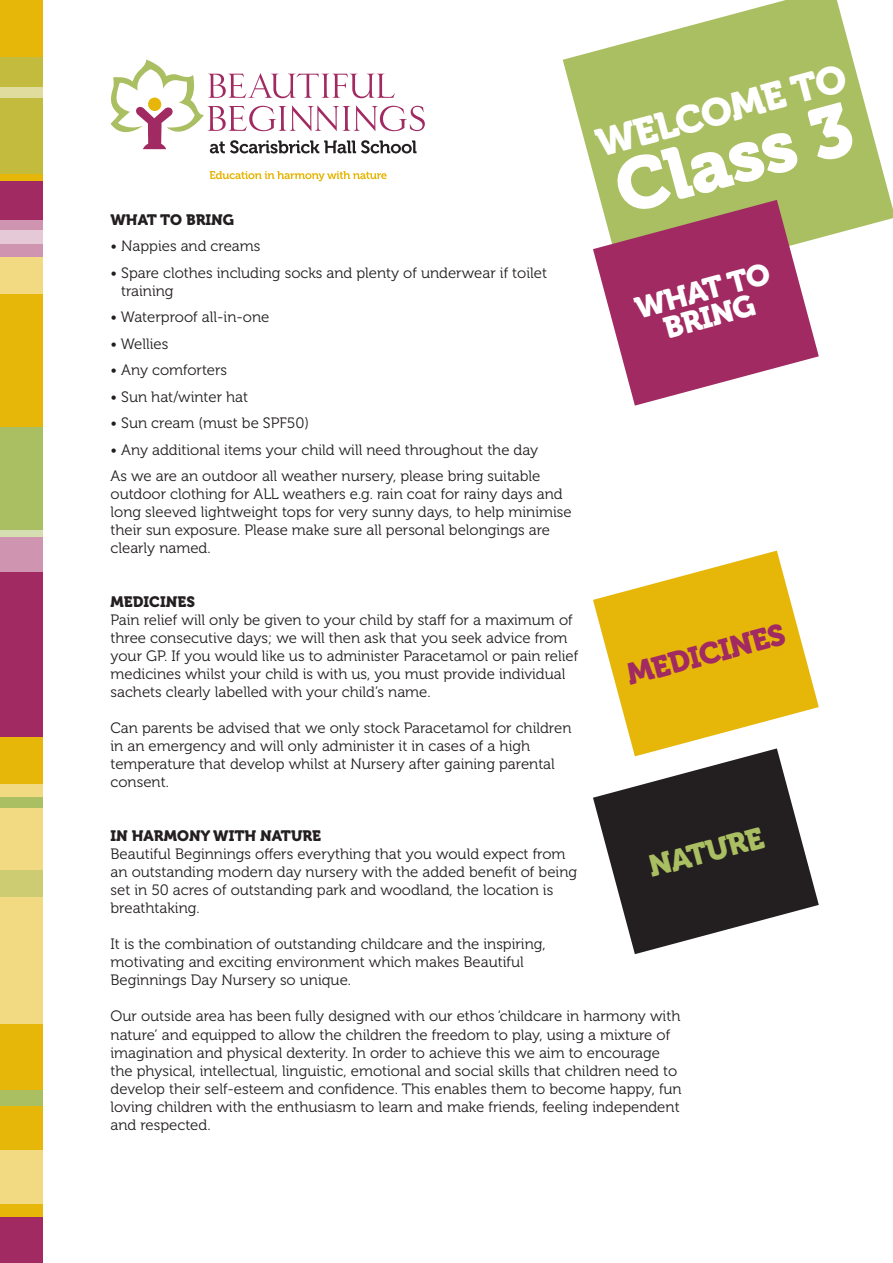
<style>
.page{position:relative;width:893px;height:1263px;background:#fff}
.page>*{position:absolute;margin:0;border:0;box-sizing:border-box;transform-origin:0 0}
.t1{font:73.5px "Museo 900";color:#fff}
.t2{font:38.7px "Museo 900";color:#fff}
.t3{font:30px/27px "Museo 900";color:#fff;text-align:center}
.t4{font:30px "Museo 900";color:#a12a62}
.t5{font:30px "Museo 900";color:#aabe62}
.t6{font:15px/18px "Museo 300";color:#231f20}
.t7{font:15px "Museo 900";color:#231f20}
</style>
<div class="page">
<svg style="left:563px;top:0;width:330px;height:238px;fill:#aabe62"></svg>
<div style="left:0;top:0;width:43px;height:1263px;background:#e6b709"></div>
<div style="left:0;top:784px;width:43px;height:239px;background:#f2da83"></div>
<div style="left:0;top:1217px;width:43px;height:46px;background:#a12a62"></div>
<div style="left:0;top:537px;width:43px;height:199px;background:#a12a62"></div>
<div style="left:0;top:181px;width:43px;height:76px;background:#a12a62"></div>
<div style="left:0;top:1090px;width:43px;height:16px;background:#aabe62"></div>
<div style="left:0;top:797px;width:43px;height:11px;background:#aabe62"></div>
<div style="left:0;top:57px;width:43px;height:116px;background:#c2bb3e"></div>
<div style="left:0;top:427px;width:43px;height:110px;background:#aabe62"></div>
<div style="left:0;top:870px;width:43px;height:26px;background:#cecc72"></div>
<svg style="left:0;top:220px;width:43px;height:74px;background:#e4bf95"></svg>
<div style="left:0;top:87px;width:43px;height:11px;background:#e0dc9e"></div>
<svg style="left:0;top:530px;width:43px;height:41px;background:#cfa0b0"></svg>
<div style="left:0;top:230px;width:43px;height:13px;background:#e6c9d7"></div>
<div style="left:0;top:1151px;width:43px;height:53px;background:#f2da83"></div>
<svg style="left:593px;top:200px;width:226px;height:206px;fill:#a12a62"></svg>
<svg style="left:593px;top:551px;width:226px;height:197px;fill:#e6b709"></svg>
<svg style="left:593px;top:748px;width:226px;height:206px;fill:#231f20"></svg>
<svg style="left:111px;top:60px;width:314px;height:93px"></svg>
<svg style="left:210px;top:171px;width:177px;height:10px"></svg>
<p class="t7" style="left:111px;top:211px;width:125px">WHAT TO BRING</p>
<p class="t6" style="left:111px;top:237px;width:151px">• Nappies and creams</p>
<p class="t6" style="left:121px;top:264px;width:427px;text-indent:-11px">• Spare clothes including socks and plenty of underwear if toilet training</p>
<p class="t6" style="left:111px;top:308px;width:160px">• Waterproof all-in-one</p>
<p class="t6" style="left:111px;top:335px;width:59px">• Wellies</p>
<p class="t6" style="left:111px;top:362px;width:118px">• Any comforters</p>
<p class="t6" style="left:111px;top:388px;width:139px">• Sun hat/winter hat</p>
<p class="t6" style="left:111px;top:415px;width:200px">• Sun cream (must be SPF50)</p>
<p class="t6" style="left:111px;top:441px;width:429px">• Any additional items your child will need throughout the day</p>
<p class="t6" style="left:111px;top:468px;width:463px">As we are an outdoor all weather nursery, please bring suitable outdoor clothing for ALL weathers e.g. rain coat for rainy days and long sleeved lightweight tops for very sunny days, to help minimise their sun exposure. Please make sure all personal belongings are clearly named.</p>
<p class="t7" style="left:111px;top:594px;width:86px">MEDICINES</p>
<p class="t6" style="left:111px;top:612px;width:469px">Pain relief will only be given to your child by staff for a maximum of three consecutive days; we will then ask that you seek advice from your GP. If you would like us to administer Paracetamol or pain relief medicines whilst your child is with us, you must provide individual sachets clearly labelled with your child’s name.</p>
<p class="t6" style="left:111px;top:720px;width:462px">Can parents be advised that we only stock Paracetamol for children in an emergency and will only administer it in cases of a high temperature that develop whilst at Nursery after gaining parental consent.</p>
<p class="t2" style="left:591px;top:122px;width:259px;rotate:-15deg">WELCOME TO</p>
<p class="t1" style="left:606px;top:149px;width:244px;rotate:-15deg">Class 3</p>
<p class="t3" style="left:632px;top:296px;width:140px;rotate:-15deg">WHAT TO<br>BRING</p>
<p class="t4" style="left:623px;top:659px;width:164px;rotate:-15deg">MEDICINES</p>
<p class="t5" style="left:645px;top:851px;width:120px;rotate:-15deg">NATURE</p>
<p class="t7" style="left:111px;top:828px;width:212px">IN HARMONY WITH NATURE</p>
<p class="t6" style="left:111px;top:846px;width:468px">Beautiful Beginnings offers everything that you would expect from an outstanding modern day nursery with the added benefit of being set in 50 acres of outstanding park and woodland, the location is breathtaking.</p>
<p class="t6" style="left:111px;top:936px;width:437px">It is the combination of outstanding childcare and the inspiring, motivating and exciting environment which makes Beautiful<br>Beginnings Day Nursery so unique.</p>
<p class="t6" style="left:111px;top:1008px;width:573px">Our outside area has been fully designed with our ethos ‘childcare in harmony with nature’ and equipped to allow the children the freedom to play, using a mixture of imagination and physical dexterity. In order to achieve this we aim to encourage the physical, intellectual, linguistic, emotional and social skills that children need to develop their self-esteem and confidence. This enables them to become happy, fun loving children with the enthusiasm to learn and make friends, feeling independent and respected.</p>
</div>
